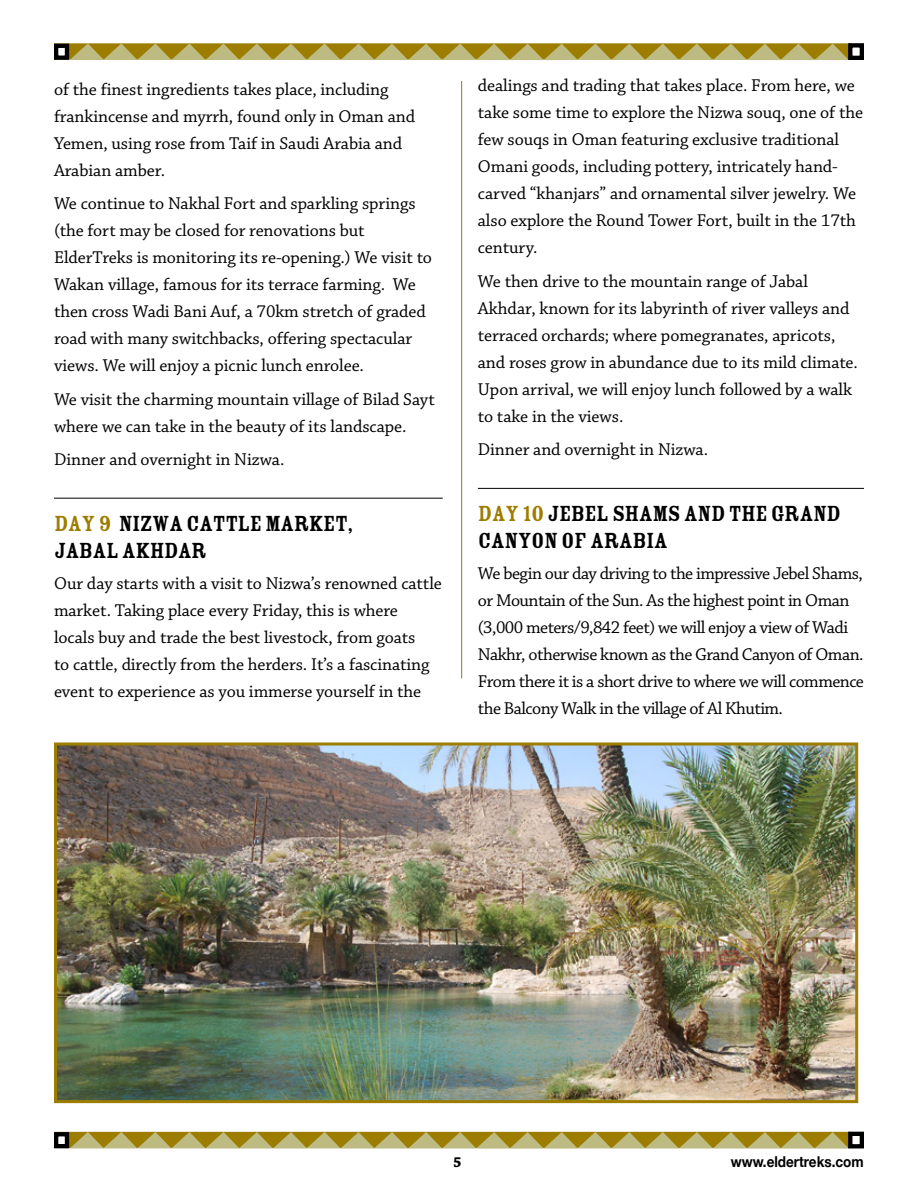
<style>
.page{position:relative;width:918px;height:1188px;background:#fff}
.page>*{position:absolute;margin:0;border:0;box-sizing:border-box;transform-origin:0 0}
.t1{font:24px/27px "Rosewood Std Fill";letter-spacing:-.03em;color:#000}
.t2{font:18px/27px "Chaparral Pro";letter-spacing:-.005em;color:#000}
.t3{font:18px/27px "Chaparral Pro";letter-spacing:-.03em;color:#000}
.t4{font:700 15px "Helvetica Neue";color:#000;scale:.9 1}
.t5{font:700 15px "Chaparral Pro";color:#000}
.s1{color:#9d7d00}
</style>
<div class="page">
<svg style="left:70px;top:1132px;width:779px;height:17px;background:#af9f46"></svg>
<div style="left:54px;top:1132px;width:15px;height:16px;border:4px solid #000"></div>
<div style="left:848px;top:1132px;width:16px;height:16px;border:4px solid #000"></div>
<svg style="left:70px;top:43px;width:778px;height:17px;background:#ae9d44"></svg>
<div style="left:54px;top:44px;width:15px;height:16px;border:4px solid #000"></div>
<div style="left:848px;top:43px;width:16px;height:17px;border:4px solid #000"></div>
<hr style="left:54px;top:498px;width:389px;height:1px;background:#000">
<hr style="left:478px;top:488px;width:386px;height:1px;background:#000">
<hr style="left:461px;top:81px;width:1px;height:597px;background:#9d7d00">
<img style="left:58px;top:746px;width:796px;height:353px">
<div style="left:54px;top:742px;width:804px;height:361px;border:3px solid #9d7d00"></div>
<p class="t2" style="left:54px;top:76px;width:363px">of the finest ingredients takes place, including frankincense and myrrh, found only in Oman and Yemen, using rose from Taif in Saudi Arabia and Arabian amber.</p>
<p class="t2" style="left:54px;top:191px;width:380px">We continue to Nakhal Fort and sparkling springs (the fort may be closed for renovations but ElderTreks is monitoring its re-opening.) We visit to Wakan village, famous for its terrace farming. We then cross Wadi Bani Auf, a 70km stretch of graded road with many switchbacks, offering spectacular views. We will enjoy a picnic lunch enrolee.</p>
<p class="t2" style="left:54px;top:386px;width:383px">We visit the charming mountain village of Bilad Sayt where we can take in the beauty of its landscape.</p>
<p class="t2" style="left:54px;top:447px;width:232px">Dinner and overnight in Nizwa.</p>
<h1 class="t1" style="left:54px;top:510px;width:301px"><span class="s1">DAY 9</span> NIZWA CATTLE MARKET,<br>JABAL AKHDAR</h1>
<p class="t2" style="left:54px;top:571px;width:389px">Our day starts with a visit to Nizwa’s renowned cattle market. Taking place every Friday, this is where locals buy and trade the best livestock, from goats<br>to cattle, directly from the herders. It’s a fascinating event to experience as you immerse yourself in the</p>
<p class="t2" style="left:478px;top:73px;width:387px">dealings and trading that takes place. From here, we take some time to explore the Nizwa souq, one of the few souqs in Oman featuring exclusive traditional Omani goods, including pottery, intricately hand&shy;carved “khanjars” and ornamental silver jewelry. We also explore the Round Tower Fort, built in the 17th century.</p>
<p class="t2" style="left:478px;top:268px;width:382px">We then drive to the mountain range of Jabal Akhdar, known for its labyrinth of river valleys and terraced orchards; where pomegranates, apricots, and roses grow in abundance due to its mild climate.<br>Upon arrival, we will enjoy lunch followed by a walk to take in the views.</p>
<p class="t2" style="left:478px;top:437px;width:232px">Dinner and overnight in Nizwa.</p>
<h1 class="t1" style="left:478px;top:500px;width:365px"><span class="s1">DAY 10</span> JEBEL SHAMS AND THE GRAND<br>CANYON OF ARABIA</h1>
<p class="t3" style="left:478px;top:561px;width:388px">We begin our day driving to the impressive Jebel Shams, or Mountain of the Sun. As the highest point in Oman (3,000 meters/9,842 feet) we will enjoy a view of Wadi Nakhr, otherwise known as the Grand Canyon of Oman.<br>From there it is a short drive to where we will commence the Balcony Walk in the village of Al Khutim.</p>
<p class="t5" style="left:453px;top:1154px;width:10px">5</p>
<p class="t4" style="left:731px;top:1150px;width:149px">www.eldertreks.com</p>
</div>
